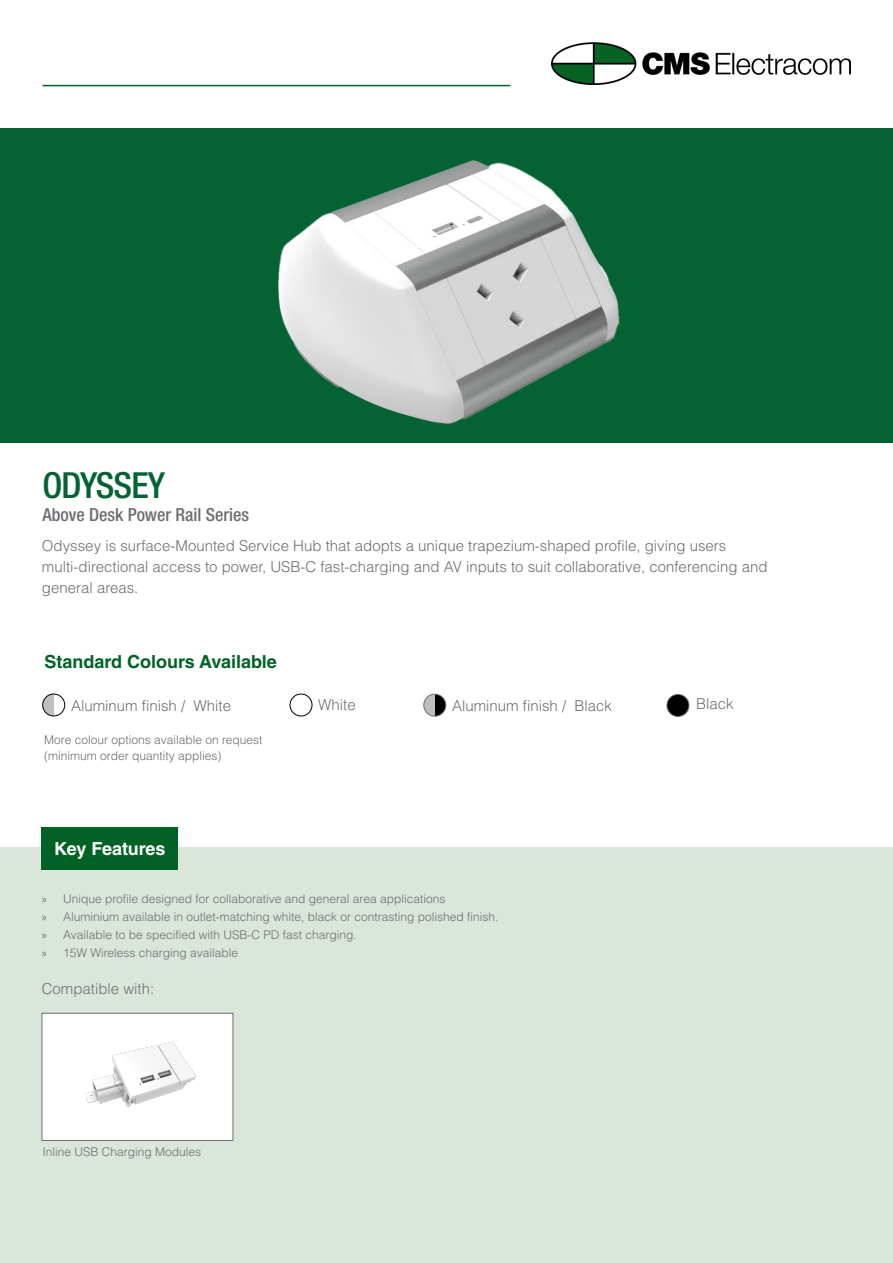
<style>
.page{position:relative;width:893px;height:1263px;background:#fff}
.page>*{position:absolute;margin:0;border:0;box-sizing:border-box;transform-origin:0 0}
.t1{font:500 condensed 36px "Helvetica Neue LT Std";letter-spacing:-.025em;color:#056333}
.t2{font:500 condensed 18px "Helvetica Neue LT Std";color:#6d6e71}
.t3{font:700 18px "Helvetica LT Std";color:#006225}
.t4{font:700 18px "Helvetica LT Std";letter-spacing:-.015em;color:#fff}
.t5{font:300 15px/21px "Helvetica LT Std";color:#6d6e71}
.t6{font:300 12px/18px "Helvetica LT Std";color:#6d6e71}
.s1{font-family:"Myriad Pro";font-weight:400}
</style>
<div class="page">
<img style="left:552px;top:42px;width:298px;height:43px">
<hr style="left:43px;top:85px;width:467px;height:1px;background:#006225">
<div style="left:1px;top:128px;width:892px;height:315px;background:#056333"></div>
<svg style="left:43px;top:694px;width:22px;height:22px"></svg>
<div style="left:43px;top:694px;width:22px;height:22px;border:1px solid #000;border-radius:50%"></div>
<svg style="left:424px;top:694px;width:22px;height:22px"></svg>
<div style="left:424px;top:694px;width:22px;height:22px;border:1px solid #6d6e71;border-radius:50%"></div>
<div style="left:290px;top:694px;width:22px;height:22px;border:1px solid #000;border-radius:50%"></div>
<div style="left:667px;top:694px;width:22px;height:22px;background:#000101;border-radius:50%"></div>
<div style="left:667px;top:694px;width:22px;height:23px;border:1px solid #6d6e71;border-radius:50%"></div>
<div style="left:0;top:848px;width:893px;height:415px;background:#dbe6db"></div>
<div style="left:42px;top:827px;width:136px;height:43px;background:#006225"></div>
<div style="left:42px;top:1013px;width:191px;height:128px;background:#fff;border:1px solid #6d6e71"></div>
<img style="left:85px;top:1041px;width:111px;height:66px">
<img style="left:278px;top:160px;width:342px;height:264px">
<h1 class="t1" style="left:43px;top:463px;width:124px">ODYSSEY</h1>
<h2 class="t2" style="left:43px;top:504px;width:208px">Above Desk Power Rail Series</h2>
<p class="t5" style="left:42px;top:535px;width:727px">Odyssey is surface-Mounted Service Hub that adopts a unique trapezium-shaped profile, giving users multi-directional access to power, USB-C fast-charging and AV inputs to suit collaborative, conferencing and general areas.</p>
<h2 class="t3" style="left:45px;top:651px;width:234px">Standard Colours Available</h2>
<p class="t5" style="left:71px;top:695px;width:162px">Aluminum finish / White</p>
<p class="t5" style="left:318px;top:694px;width:39px">White</p>
<p class="t5" style="left:452px;top:695px;width:162px">Aluminum finish / Black</p>
<p class="t5" style="left:696px;top:693px;width:39px">Black</p>
<p class="t6" style="left:44px;top:731px;width:220px;line-height:16.5px">More colour options available on request (minimum order quantity applies)</p>
<h2 class="t4" style="left:54px;top:838px;width:113px">Key Features</h2>
<p class="t6" style="left:42px;top:890px;width:458px"><span class="s1">»</span> Unique profile designed for collaborative and general area applications<br><span class="s1">»</span> Aluminium available in outlet-matching white, black or contrasting polished finish. <span class="s1">»</span> Available to be specified with USB-C PD fast charging.<br><span class="s1">»</span> 15W Wireless charging available</p>
<p class="t5" style="left:42px;top:978px;width:114px">Compatible with:</p>
<p class="t6" style="left:43px;top:1143px;width:160px">Inline USB Charging Modules</p>
</div>
